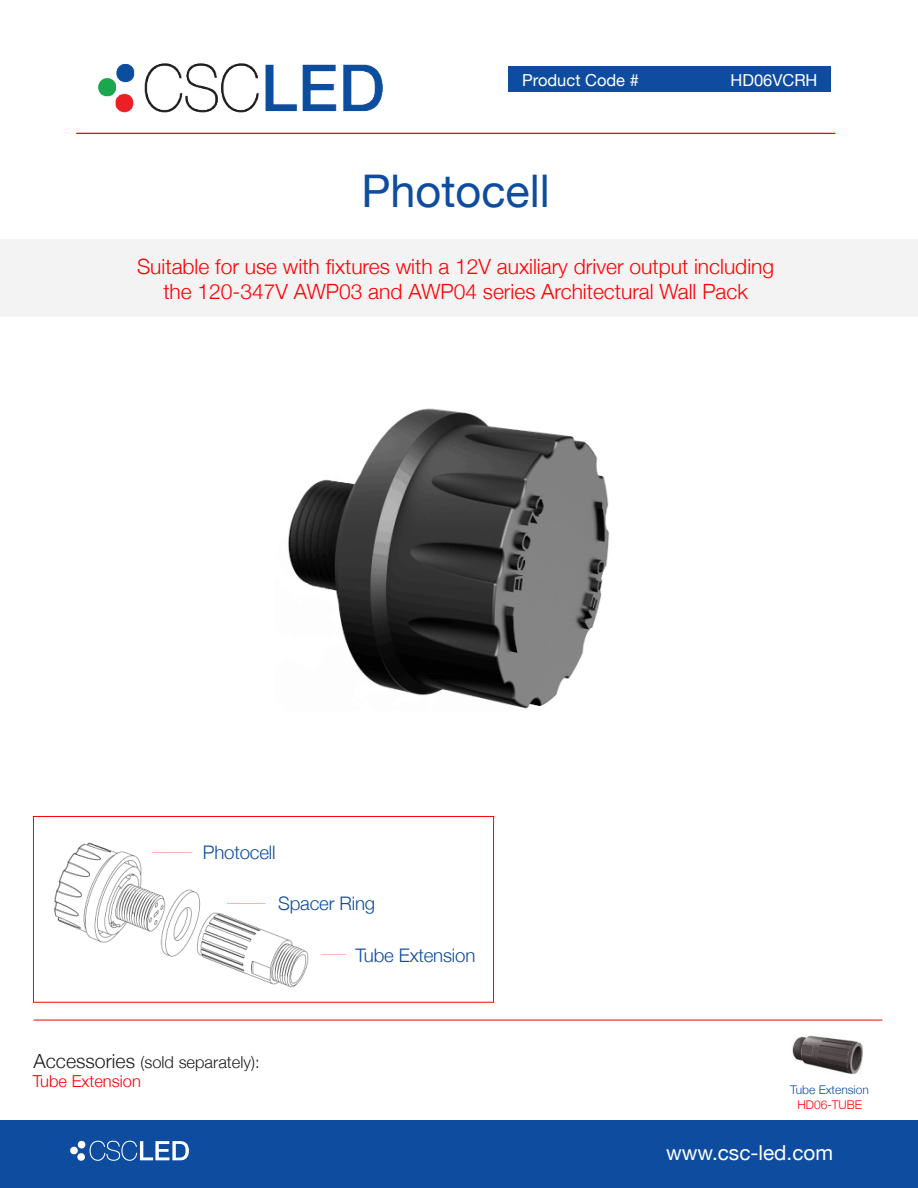
<style>
.page{position:relative;width:918px;height:1188px;background:#fff}
.page>*{position:absolute;margin:0;border:0;box-sizing:border-box;transform-origin:0 0}
.t1{font:45px "Helvetica Neue";color:#0d4c9f}
.t2{font:300 21px/25.5px "Helvetica Neue";color:#f00;text-align:center}
.t3{font:20.7px "Helvetica Neue";color:#fff}
.t4{font:300 18.6px "Helvetica Neue";letter-spacing:-.01em;color:#0d4c9f}
.t5{font:300 16.5px/19.5px "Helvetica Neue";color:#231f20}
.t6{font:16.5px "Helvetica Neue";color:#fff}
.t7{font:300 12px "Helvetica Neue";color:#0d4d9d}
.t8{font:300 12px "Helvetica Neue";color:#f00}
.s1{font-size:19.5px}
.s2{color:#f00}
</style>
<div class="page">
<img style="left:792px;top:1034px;width:71px;height:40px">
<img style="left:288px;top:408px;width:321px;height:301px">
<div style="left:0;top:240px;width:918px;height:77px;background:#f3f3f3"></div>
<div style="left:508px;top:66px;width:323px;height:26px;background:#0d4c9f"></div>
<img style="left:98px;top:63px;width:285px;height:50px">
<hr style="left:76px;top:133px;width:759px;height:1px;background:#f00">
<div style="left:0;top:1120px;width:918px;height:68px;background:#0d4c9f"></div>
<svg style="left:90px;top:1141px;width:99px;height:20px"></svg>
<div style="left:78px;top:1141px;width:7px;height:7px;background:#fff;border-radius:4px"></div>
<div style="left:77px;top:1153px;width:8px;height:8px;background:#fff;border-radius:4px"></div>
<div style="left:70px;top:1147px;width:8px;height:7px;background:#fff;border-radius:4px"></div>
<hr style="left:34px;top:1020px;width:848px;height:1px;background:#f00">
<img style="left:54px;top:842px;width:255px;height:146px">
<hr style="left:150px;top:850px;width:45px;height:3px;background:#fff">
<hr style="left:224px;top:901px;width:42px;height:3px;background:#fff">
<div style="left:33px;top:816px;width:461px;height:187px;border:1px solid #f00"></div>
<p class="t6" style="left:522px;top:71px;width:118px">Product Code #</p>
<p class="t6" style="left:730px;top:71px;width:89px">HD06VCRH</p>
<h1 class="t1" style="left:361px;top:165px;width:190px">Photocell</h1>
<p class="t2" style="left:137px;top:252px;width:639px">Suitable for use with fixtures with a 12V auxiliary driver output including the 120-347V AWP03 and AWP04 series Architectural Wall Pack</p>
<p class="t4" style="left:203px;top:838px;width:74px">Photocell</p>
<p class="t4" style="left:278px;top:889px;width:98px">Spacer Ring</p>
<p class="t4" style="left:355px;top:941px;width:121px">Tube Extension</p>
<p class="t5" style="left:33px;top:1051px;width:228px"><span class="s1">Accessories</span> (sold separately):<br><span class="s2">Tube Extension</span></p>
<p class="t7" style="left:790px;top:1080px;width:80px">Tube Extension</p>
<p class="t8" style="left:797px;top:1095px;width:66px">HD06-TUBE</p>
<p class="t3" style="left:666px;top:1141px;width:169px">www.csc-led.com</p>
</div>
